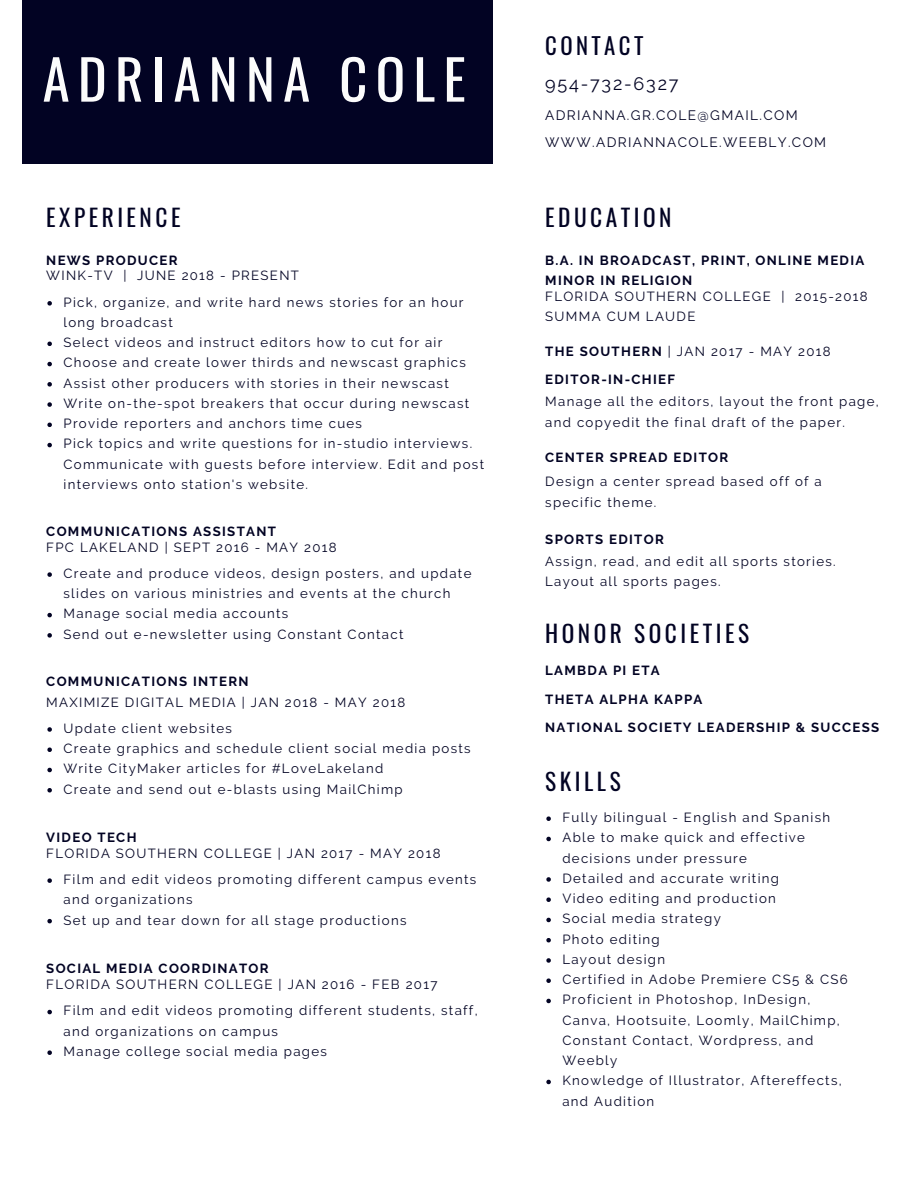
<style>
.page{position:relative;width:918px;height:1188px;background:#fff}
.page>*{position:absolute;margin:0;border:0;box-sizing:border-box;transform-origin:0 0}
.t1{font:54.9px "Oswald";letter-spacing:.15em;color:#fcfcfc}
.t2{font:23.4px "Oswald";letter-spacing:.15em;color:#020323}
.t3{font:22.8px "Oswald";letter-spacing:.15em;color:#020323}
.t4{font:18px "Raleway";letter-spacing:.1em;color:#020323}
.t5{font:13.65px/27px "Raleway";letter-spacing:.1em;color:#020323}
.t6{font:13.35px/26.2px "Raleway";letter-spacing:.1em;color:#020323}
.t7{font:13.2px/20.2px "Raleway";letter-spacing:.1em;color:#020323}
.t8{font:700 13.2px/28.3px "Raleway";letter-spacing:.1em;color:#020323}
.s1{font-weight:700}
</style>
<div class="page">
<div style="left:23px;top:0;width:470px;height:164px;background:#020323"></div>
<svg style="left:546px;top:816px;width:5px;height:5px"></svg>
<svg style="left:546px;top:837px;width:5px;height:4px"></svg>
<svg style="left:546px;top:877px;width:5px;height:5px"></svg>
<svg style="left:546px;top:897px;width:5px;height:5px"></svg>
<svg style="left:546px;top:918px;width:5px;height:4px"></svg>
<svg style="left:546px;top:938px;width:5px;height:4px"></svg>
<svg style="left:546px;top:958px;width:5px;height:5px"></svg>
<svg style="left:546px;top:978px;width:5px;height:5px"></svg>
<svg style="left:546px;top:999px;width:5px;height:4px"></svg>
<svg style="left:546px;top:1080px;width:5px;height:4px"></svg>
<svg style="left:47px;top:301px;width:5px;height:5px"></svg>
<svg style="left:47px;top:342px;width:5px;height:4px"></svg>
<svg style="left:47px;top:362px;width:5px;height:4px"></svg>
<svg style="left:47px;top:382px;width:5px;height:5px"></svg>
<svg style="left:47px;top:402px;width:5px;height:5px"></svg>
<svg style="left:47px;top:423px;width:5px;height:4px"></svg>
<svg style="left:47px;top:443px;width:5px;height:4px"></svg>
<svg style="left:47px;top:727px;width:5px;height:5px"></svg>
<svg style="left:47px;top:748px;width:5px;height:4px"></svg>
<svg style="left:47px;top:768px;width:5px;height:4px"></svg>
<svg style="left:47px;top:788px;width:5px;height:5px"></svg>
<svg style="left:47px;top:572px;width:5px;height:5px"></svg>
<svg style="left:47px;top:613px;width:5px;height:4px"></svg>
<svg style="left:47px;top:633px;width:5px;height:5px"></svg>
<svg style="left:47px;top:878px;width:5px;height:5px"></svg>
<svg style="left:47px;top:919px;width:5px;height:4px"></svg>
<svg style="left:47px;top:1010px;width:5px;height:4px"></svg>
<svg style="left:47px;top:1050px;width:5px;height:5px"></svg>
<h1 class="t1" style="left:43px;top:36px;width:425px">ADRIANNA COLE</h1>
<h2 class="t2" style="left:46px;top:199px;width:136px">EXPERIENCE</h2>
<p class="t8" style="left:46px;top:246px;width:133px">NEWS PRODUCER</p>
<p class="t7" style="left:63px;top:263px;width:402px;line-height:26.2px;text-indent:-17px">WINK-TV | JUNE 2018 - PRESENT<br>Pick, organize, and write hard news stories for an hour</p>
<p class="t7" style="left:63px;top:312px;width:422px">long broadcast<br>Select videos and instruct editors how to cut for air Choose and create lower thirds and newscast graphics Assist other producers with stories in their newscast Write on-the-spot breakers that occur during newscast Provide reporters and anchors time cues<br>Pick topics and write questions for in-studio interviews.<br>Communicate with guests before interview. Edit and post interviews onto station's website.</p>
<p class="t8" style="left:46px;top:517px;width:231px">COMMUNICATIONS ASSISTANT</p>
<p class="t7" style="left:63px;top:534px;width:409px;line-height:26.2px;text-indent:-17px">FPC LAKELAND | SEPT 2016 - MAY 2018<br>Create and produce videos, design posters, and update</p>
<p class="t7" style="left:63px;top:583px;width:389px">slides on various ministries and events at the church<br>Manage social media accounts<br>Send out e-newsletter using Constant Contact</p>
<p class="t8" style="left:46px;top:667px;width:204px">COMMUNICATIONS INTERN</p>
<p class="t7" style="left:63px;top:689px;width:343px;line-height:26.2px;text-indent:-17px">MAXIMIZE DIGITAL MEDIA | JAN 2018 - MAY 2018<br>Update client websites</p>
<p class="t7" style="left:63px;top:738px;width:409px">Create graphics and schedule client social media posts<br>Write CityMaker articles for #LoveLakeland<br>Create and send out e-blasts using MailChimp</p>
<p class="t8" style="left:46px;top:823px;width:92px">VIDEO TECH</p>
<p class="t7" style="left:63px;top:840px;width:414px;line-height:26.2px;text-indent:-17px">FLORIDA SOUTHERN COLLEGE | JAN 2017 - MAY 2018<br>Film and edit videos promoting different campus events</p>
<p class="t7" style="left:63px;top:889px;width:345px">and organizations<br>Set up and tear down for all stage productions</p>
<p class="t8" style="left:46px;top:955px;width:224px">SOCIAL MEDIA COORDINATOR</p>
<p class="t6" style="left:64px;top:971px;width:416px;text-indent:-17px">FLORIDA SOUTHERN COLLEGE | JAN 2016 - FEB 2017<br>Film and edit videos promoting different students, staff,</p>
<p class="t6" style="left:64px;top:1021px;width:265px;line-height:20.2px">and organizations on campus<br>Manage college social media pages</p>
<h3 class="t3" style="left:545px;top:28px;width:100px">CONTACT</h3>
<h3 class="t4" style="left:545px;top:73px;width:135px">954-732-6327</h3>
<p class="t5" style="left:545px;top:102px;width:283px">ADRIANNA.GR.COLE@GMAIL.COM<br>WWW.ADRIANNACOLE.WEEBLY.COM</p>
<h2 class="t2" style="left:545px;top:199px;width:128px">EDUCATION</h2>
<p class="t8" style="left:545px;top:250px;width:321px;line-height:20.2px">B.A. IN BROADCAST, PRINT, ONLINE MEDIA<br>MINOR IN RELIGION</p>
<p class="t7" style="left:545px;top:286px;width:324px">FLORIDA SOUTHERN COLLEGE | 2015-2018<br>SUMMA CUM LAUDE</p>
<p class="t7" style="left:545px;top:341px;width:287px"><span class="s1">THE SOUTHERN</span> | JAN 2017 - MAY 2018</p>
<p class="t7" style="left:545px;top:392px;width:335px">Manage all the editors, layout the front page, and copyedit the final draft of the paper.</p>
<p class="t8" style="left:545px;top:444px;width:185px">CENTER SPREAD EDITOR</p>
<p class="t7" style="left:545px;top:471px;width:278px">Design a center spread based off of a specific theme.</p>
<p class="t8" style="left:545px;top:526px;width:120px">SPORTS EDITOR</p>
<p class="t8" style="left:545px;top:365px;width:131px">EDITOR-IN-CHIEF</p>
<p class="t7" style="left:545px;top:551px;width:292px">Assign, read, and edit all sports stories.<br>Layout all sports pages.</p>
<h2 class="t2" style="left:545px;top:615px;width:205px">HONOR SOCIETIES</h2>
<p class="t8" style="left:545px;top:656px;width:336px">LAMBDA PI ETA<br>THETA ALPHA KAPPA<br>NATIONAL SOCIETY LEADERSHIP &amp; SUCCESS</p>
<h2 class="t2" style="left:545px;top:763px;width:77px">SKILLS</h2>
<p class="t7" style="left:562px;top:807px;width:287px">Fully bilingual - English and Spanish<br>Able to make quick and effective decisions under pressure<br>Detailed and accurate writing<br>Video editing and production<br>Social media strategy<br>Photo editing<br>Layout design<br>Certified in Adobe Premiere CS5 &amp; CS6<br>Proficient in Photoshop, InDesign,<br>Canva, Hootsuite, Loomly, MailChimp,<br>Constant Contact, Wordpress, and<br>Weebly<br>Knowledge of Illustrator, Aftereffects, and Audition</p>
</div>
